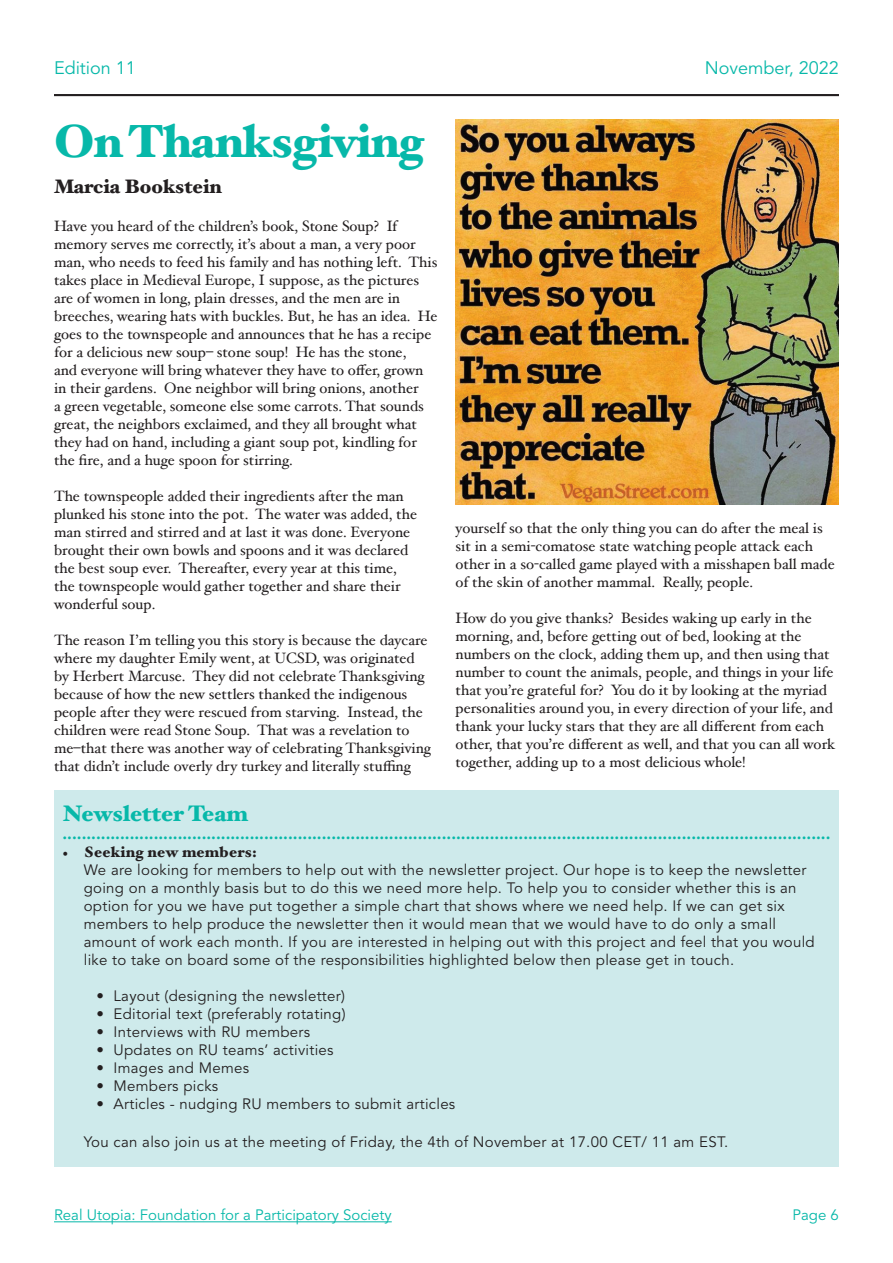
<style>
.page{position:relative;width:893px;height:1263px;background:#fff}
.page>*{position:absolute;margin:0;border:0;box-sizing:border-box;transform-origin:0 0}
.t1{font:900 46.5px "Hoefler Text";letter-spacing:-.02em;color:#07b8a9}
.t2{font:900 22.5px "Hoefler Text";color:#07b8a9}
.t3{font:900 19.5px "Hoefler Text";color:#231f20}
.t4{font:18px "Avenir LT Std";color:#07b8a9}
.t5{font:15px/18px "Hoefler Text";color:#231f20}
.t6{font:15px/18px "Avenir LT Std";letter-spacing:.02em;color:#231f20}
.t7{font:900 15px "Hoefler Text";color:#07b8a9}
.t8{font:15px "Avenir LT Std";color:#07b8a9}
.t9{font:900 15px "Hoefler Text";letter-spacing:.02em;color:#231f20}
.s1{font-family:"Minion Pro";font-weight:400}
</style>
<div class="page">
<hr style="left:54px;top:1221px;width:338px;height:1px;background:#07b8a9">
<hr style="left:54px;top:94px;width:785px;height:2px;background:#231f20">
<div style="left:54px;top:790px;width:785px;height:377px;background:#ceeaeb"></div>
<img style="left:455px;top:119px;width:384px;height:386px">
<p class="t4" style="left:54px;top:57px;width:83px">Edition 11</p>
<p class="t4" style="left:705px;top:57px;width:136px">November, 2022</p>
<h1 class="t1" style="left:54px;top:113px;width:372px">On Thanksgiving</h1>
<h3 class="t3" style="left:54px;top:175px;width:169px">Marcia Bookstein</h3>
<p class="t5" style="left:54px;top:217px;width:385px">Have you heard of the children’s book, Stone Soup? If memory serves me correctly, it’s about a man, a very poor man, who needs to feed his family and has nothing left. This takes place in Medieval Europe, I suppose, as the pictures are of women in long, plain dresses, and the men are in breeches, wearing hats with buckles. But, he has an idea. He goes to the townspeople and announces that he has a recipe for a delicious new soup– stone soup! He has the stone,<br>and everyone will bring whatever they have to offer, grown in their gardens. One neighbor will bring onions, another<br>a green vegetable, someone else some carrots. That sounds great, the neighbors exclaimed, and they all brought what they had on hand, including a giant soup pot, kindling for the fire, and a huge spoon for stirring.</p>
<p class="t5" style="left:54px;top:487px;width:364px">The townspeople added their ingredients after the man plunked his stone into the pot. The water was added, the man stirred and stirred and at last it was done. Everyone brought their own bowls and spoons and it was declared the best soup ever. Thereafter, every year at this time, the townspeople would gather together and share their wonderful soup.</p>
<p class="t5" style="left:54px;top:631px;width:379px">The reason I’m telling you this story is because the daycare where my daughter Emily went, at UCSD, was originated by Herbert Marcuse. They did not celebrate Thanksgiving because of how the new settlers thanked the indigenous people after they were rescued from starving. Instead, the children were read Stone Soup. That was a revelation to me–that there was another way of celebrating Thanksgiving that didn’t include overly dry turkey and literally stuffing</p>
<p class="t5" style="left:455px;top:519px;width:381px">yourself so that the only thing you can do after the meal is sit in a semi-comatose state watching people attack each other in a so-called game played with a misshapen ball made of the skin of another mammal. Really, people.</p>
<p class="t5" style="left:455px;top:609px;width:381px">How do you give thanks? Besides waking up early in the morning, and, before getting out of bed, looking at the numbers on the clock, adding them up, and then using that number to count the animals, people, and things in your life that you’re grateful for? You do it by looking at the myriad personalities around you, in every direction of your life, and thank your lucky stars that they are all different from each other, that you’re different as well, and that you can all work together, adding up to a most delicious whole!</p>
<h2 class="t2" style="left:63px;top:800px;width:187px">Newsletter Team</h2>
<p class="t7" style="left:63px;top:825px;width:769px">................................................................................................................................................................</p>
<p class="t9" style="left:63px;top:843px;width:196px"><span class="s1">•</span> Seeking new members:</p>
<p class="t6" style="left:84px;top:862px;width:732px">We are looking for members to help out with the newsletter project. Our hope is to keep the newsletter going on a monthly basis but to do this we need more help. To help you to consider whether this is an option for you we have put together a simple chart that shows where we need help. If we can get six members to help produce the newsletter then it would mean that we would have to do only a small amount of work each month. If you are interested in helping out with this project and feel that you would like to take on board some of the responsibilities highlighted below then please get in touch.</p>
<p class="t6" style="left:97px;top:988px;width:250px">• Layout (designing the newsletter)</p>
<p class="t6" style="left:97px;top:1006px;width:251px">• Editorial text (preferably rotating)</p>
<p class="t6" style="left:97px;top:1024px;width:215px">• Interviews with RU members</p>
<p class="t6" style="left:97px;top:1042px;width:239px">• Updates on RU teams’ activities</p>
<p class="t6" style="left:97px;top:1060px;width:154px">• Images and Memes</p>
<p class="t6" style="left:97px;top:1078px;width:123px">• Members picks</p>
<p class="t6" style="left:97px;top:1096px;width:360px">• Articles - nudging RU members to submit articles</p>
<p class="t6" style="left:84px;top:1133px;width:646px">You can also join us at the meeting of Friday, the 4th of November at 17.00 CET/ 11 am EST.</p>
<p class="t8" style="left:54px;top:1206px;width:339px">Real Utopia: Foundation for a Participatory Society</p>
<p class="t8" style="left:793px;top:1206px;width:48px">Page 6</p>
</div>
